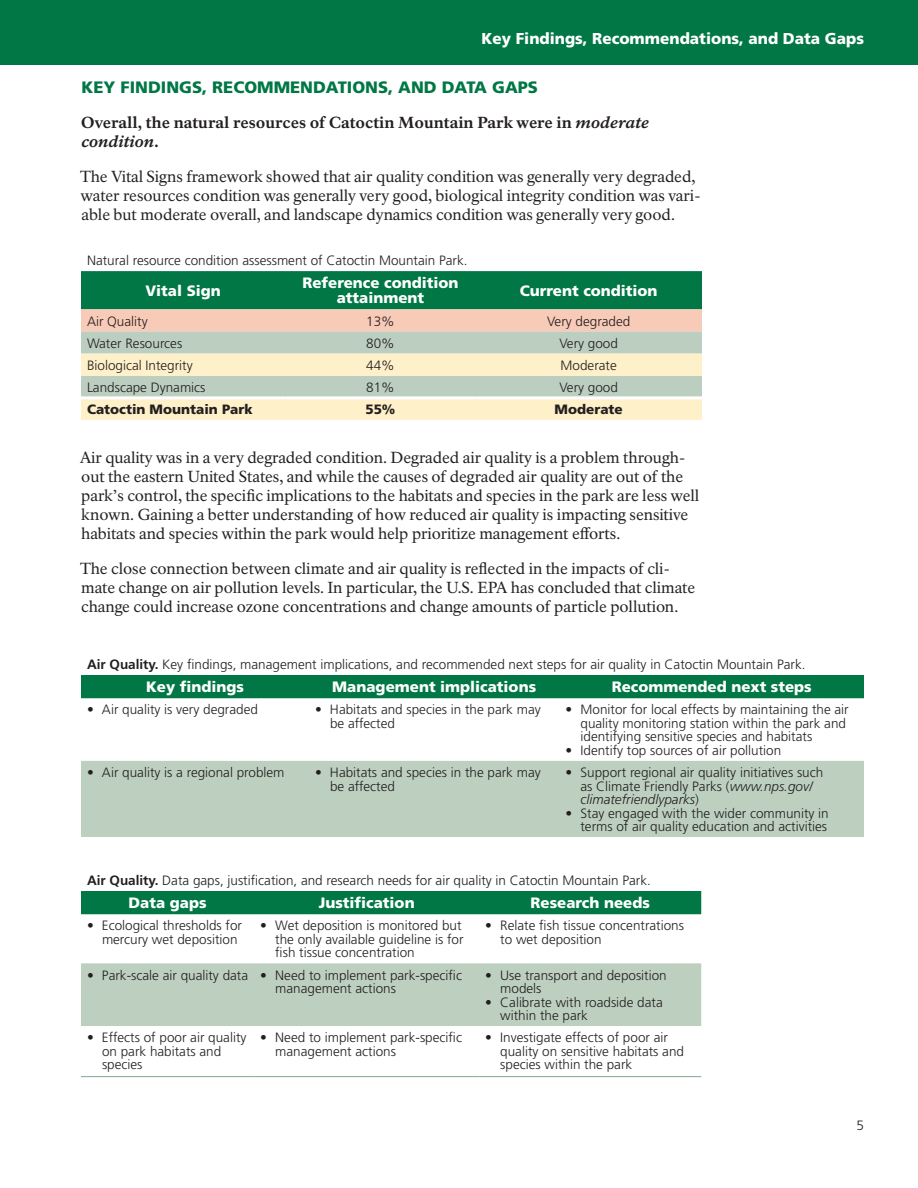
<style>
.page{position:relative;width:918px;height:1188px;background:#fff}
.page>*{position:absolute;margin:0;border:0;box-sizing:border-box;transform-origin:0 0}
.Second_order_heading{font:900 16.5px "Frutiger LT Std";color:#007745}
.Body_text{font:15.75px/18.9px "NPS Rawlinson OT";letter-spacing:-.005em;color:#231f20}
.Second_order_heading-2{font:800 15.75px/18.9px "NPS Rawlinson OT";color:#231f20}
.Photo_credit{font:900 15.75px "Frutiger LT Std";color:#fff}
.Table_Header{font:900 15px/15px "Frutiger LT Std";color:#fff;text-align:center}
.Table_regular_text{font:300 13.5px/13.5px "Frutiger LT Std";color:#231f20}
.Table_caption{font:300 13.5px "Frutiger LT Std";color:#231f20}
.Table_regular_text-2{font:900 13.5px "Frutiger LT Std";color:#231f20}
.s1{font-style:italic}
.s2{font-weight:700}
</style>
<div class="page">
<div style="left:0;top:0;width:918px;height:65px;background:#007745"></div>
<svg style="left:81px;top:271px;width:621px;height:149px;background:#a7c1a1"></svg>
<hr style="left:81px;top:396px;width:204px;height:3px;background:#fff">
<hr style="left:285px;top:396px;width:190px;height:3px;background:#fff">
<hr style="left:476px;top:396px;width:226px;height:3px;background:#fff">
<div style="left:81px;top:675px;width:783px;height:23px;background:#007745"></div>
<div style="left:81px;top:761px;width:783px;height:76px;background:#bdd0c0"></div>
<div style="left:81px;top:891px;width:620px;height:23px;background:#007745"></div>
<div style="left:81px;top:963px;width:620px;height:63px;background:#bdd0c0"></div>
<hr style="left:81px;top:1076px;width:173px;height:1px;background:#83a98e">
<hr style="left:254px;top:1076px;width:225px;height:1px;background:#83a98e">
<hr style="left:479px;top:1076px;width:222px;height:1px;background:#83a98e">
<p class="Photo_credit" style="left:481px;top:29px;width:384px">Key Findings, Recommendations, and Data Gaps</p>
<p class="Second_order_heading" style="left:82px;top:78px;width:458px">KEY FINDINGS, RECOMMENDATIONS, AND DATA GAPS</p>
<p class="Second_order_heading-2" style="left:81px;top:114px;width:569px">Overall, the natural resources of Catoctin Mountain Park were in <span class="s1">moderate condition</span>.</p>
<p class="Body_text" style="left:80px;top:168px;width:622px">The Vital Signs framework showed that air quality condition was generally very degraded, water resources condition was generally very good, biological integrity condition was vari&shy;able but moderate overall, and landscape dynamics condition was generally very good.</p>
<p class="Table_caption" style="left:87px;top:253px;width:382px">Natural resource condition assessment of Catoctin Mountain Park.</p>
<p class="Table_Header" style="left:145px;top:283px;width:77px">Vital Sign</p>
<p class="Table_Header" style="left:302px;top:276px;width:158px">Reference condition attainment</p>
<p class="Table_Header" style="left:520px;top:283px;width:139px">Current condition</p>
<p class="Table_regular_text" style="left:87px;top:314px;width:62px">Air Quality</p>
<p class="Table_regular_text" style="left:366px;top:314px;width:30px">13%</p>
<p class="Table_regular_text" style="left:547px;top:314px;width:85px">Very degraded</p>
<p class="Table_regular_text" style="left:87px;top:336px;width:97px">Water Resources</p>
<p class="Table_regular_text" style="left:366px;top:336px;width:30px">80%</p>
<p class="Table_regular_text" style="left:559px;top:336px;width:60px">Very good</p>
<p class="Table_regular_text" style="left:87px;top:359px;width:107px">Biological Integrity</p>
<p class="Table_regular_text" style="left:366px;top:359px;width:30px">44%</p>
<p class="Table_regular_text" style="left:561px;top:359px;width:58px">Moderate</p>
<p class="Table_regular_text" style="left:87px;top:381px;width:120px">Landscape Dynamics</p>
<p class="Table_regular_text" style="left:366px;top:381px;width:30px">81%</p>
<p class="Table_regular_text" style="left:559px;top:381px;width:60px">Very good</p>
<p class="Table_regular_text-2" style="left:87px;top:401px;width:167px">Catoctin Mountain Park</p>
<p class="Table_regular_text-2" style="left:365px;top:401px;width:32px">55%</p>
<p class="Table_regular_text-2" style="left:555px;top:401px;width:70px">Moderate</p>
<p class="Body_text" style="left:80px;top:449px;width:621px">Air quality was in a very degraded condition. Degraded air quality is a problem through&shy;out the eastern United States, and while the causes of degraded air quality are out of the park’s control, the specific implications to the habitats and species in the park are less well known. Gaining a better understanding of how reduced air quality is impacting sensitive habitats and species within the park would help prioritize management efforts.</p>
<p class="Body_text" style="left:80px;top:559px;width:617px">The close connection between climate and air quality is reflected in the impacts of cli&shy;mate change on air pollution levels. In particular, the U.S. EPA has concluded that climate change could increase ozone concentrations and change amounts of particle pollution.</p>
<p class="Table_caption" style="left:87px;top:657px;width:720px"><span class="s2">Air Quality.</span> Key findings, management implications, and recommended next steps for air quality in Catoctin Mountain Park.</p>
<p class="Table_Header" style="left:146px;top:679px;width:99px">Key findings</p>
<p class="Table_Header" style="left:332px;top:679px;width:205px">Management implications</p>
<p class="Table_Header" style="left:612px;top:679px;width:202px">Recommended next steps</p>
<p class="Table_regular_text" style="left:87px;top:703px;width:173px">• Air quality is very degraded</p>
<p class="Table_regular_text" style="left:330px;top:703px;width:212px;text-indent:-15px">• Habitats and species in the park may be affected</p>
<p class="Table_regular_text" style="left:580px;top:703px;width:270px;text-indent:-15px">• Monitor for local effects by maintaining the air quality monitoring station within the park and identifying sensitive species and habitats</p>
<p class="Table_regular_text" style="left:566px;top:744px;width:217px">• Identify top sources of air pollution</p>
<p class="Table_regular_text" style="left:87px;top:766px;width:199px">• Air quality is a regional problem</p>
<p class="Table_regular_text" style="left:330px;top:766px;width:212px;text-indent:-15px">• Habitats and species in the park may be affected</p>
<p class="Table_regular_text" style="left:580px;top:766px;width:244px;text-indent:-15px">• Support regional air quality initiatives such as Climate Friendly Parks (<span class="s1">www.nps.gov/ climatefriendlyparks</span>)</p>
<p class="Table_regular_text" style="left:566px;top:806px;width:265px;text-align:right">• Stay engaged with the wider community in terms of air quality education and activities</p>
<p class="Table_caption" style="left:87px;top:873px;width:565px"><span class="s2">Air Quality.</span> Data gaps, justification, and research needs for air quality in Catoctin Mountain Park.</p>
<p class="Table_Header" style="left:129px;top:895px;width:79px">Data gaps</p>
<p class="Table_Header" style="left:319px;top:895px;width:97px">Justification</p>
<p class="Table_Header" style="left:531px;top:895px;width:121px">Research needs</p>
<p class="Table_regular_text" style="left:102px;top:919px;width:142px;text-indent:-15px">• Ecological thresholds for mercury wet deposition</p>
<p class="Table_regular_text" style="left:275px;top:919px;width:190px;text-indent:-15px">• Wet deposition is monitored but the only available guideline is for fish tissue concentration</p>
<p class="Table_regular_text" style="left:500px;top:919px;width:185px;text-indent:-15px">• Relate fish tissue concentrations to wet deposition</p>
<p class="Table_regular_text" style="left:87px;top:968px;width:163px">• Park-scale air quality data</p>
<p class="Table_regular_text" style="left:275px;top:968px;width:188px;text-indent:-15px">• Need to implement park-specific management actions</p>
<p class="Table_regular_text" style="left:500px;top:968px;width:168px;text-indent:-15px">• Use transport and deposition models</p>
<p class="Table_regular_text" style="left:500px;top:995px;width:164px;text-indent:-15px">• Calibrate with roadside data within the park</p>
<p class="Table_regular_text" style="left:102px;top:1031px;width:146px;text-indent:-15px">• Effects of poor air quality on park habitats and species</p>
<p class="Table_regular_text" style="left:275px;top:1031px;width:188px;text-indent:-15px">• Need to implement park-specific management actions</p>
<p class="Table_regular_text" style="left:500px;top:1031px;width:185px;text-indent:-15px">• Investigate effects of poor air quality on sensitive habitats and species within the park</p>
<p class="Table_regular_text" style="left:856px;top:1119px;width:9px">5</p>
</div>
